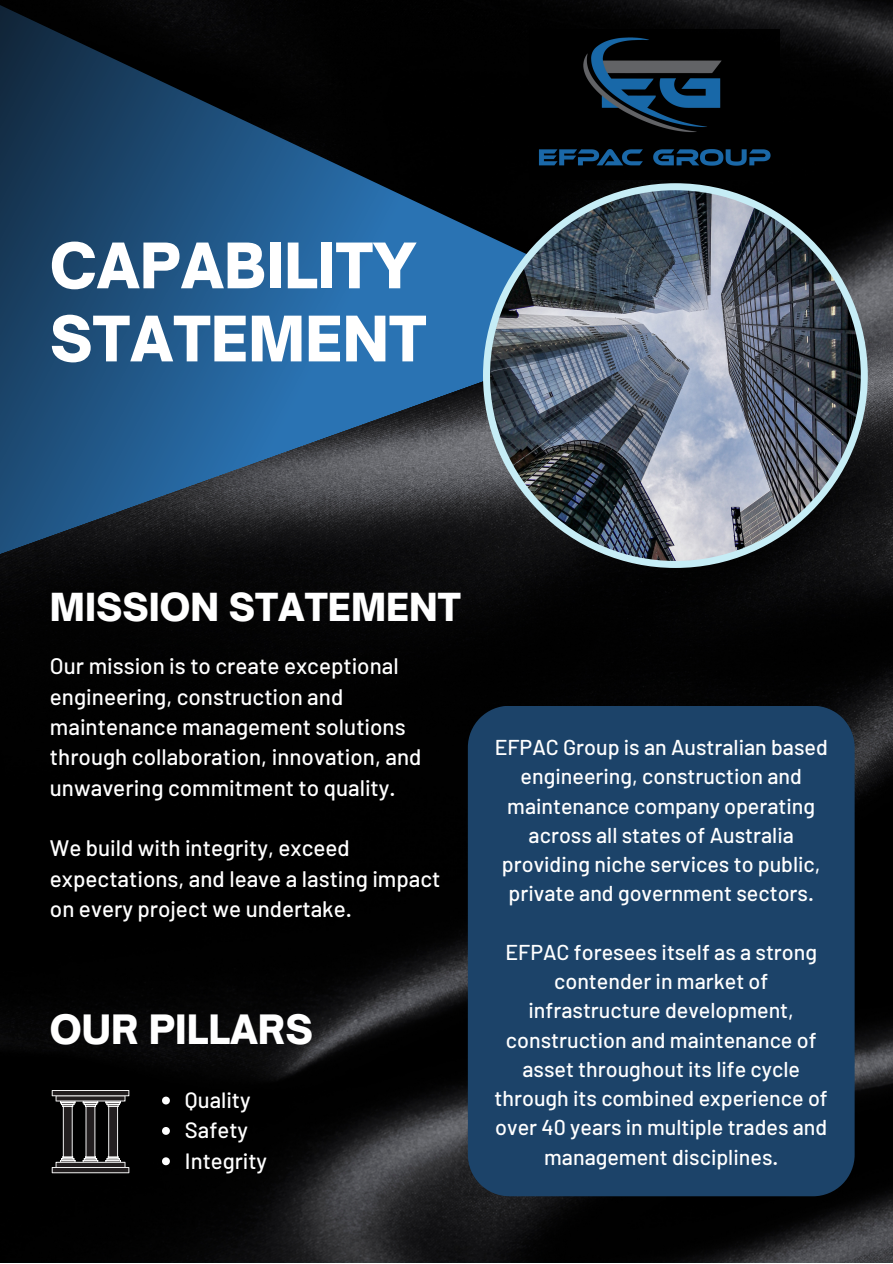
<style>
.page{position:relative;width:893px;height:1264px;background:#fff}
.page>*{position:absolute;margin:0;border:0;box-sizing:border-box;transform-origin:0 0}
.t1{font:900 60px "Open Sauce One";color:#fff}
.t2{font:900 38.7px "Open Sauce One";color:#fff}
.t3{font:900 37.05px "Open Sauce One";color:#fff}
.t4{font:500 22.35px/30.3px "Barlow";color:#fff}
.t5{font:500 22.05px "Barlow";color:#fff}
.t6{font:500 21.45px/29.2px "Barlow";color:#fff;text-align:center}
</style>
<div class="page">
<img style="left:0;top:0;width:892px;height:1262px">
<svg style="left:0;top:0;width:661px;height:610px;background:#193651"></svg>
<div style="left:468px;top:705px;width:386px;height:491px;background:#1c4369"></div>
<svg style="left:483px;top:183px;width:384px;height:385px;background:#555f6c"></svg>
<svg style="left:52px;top:1090px;width:77px;height:83px;background:#383637"></svg>
<img style="left:529px;top:30px;width:250px;height:149px">
<svg style="left:162px;top:1096px;width:8px;height:8px"></svg>
<svg style="left:162px;top:1126px;width:8px;height:8px"></svg>
<svg style="left:162px;top:1157px;width:8px;height:8px"></svg>
<p class="t1" style="left:50px;top:228px;width:368px">CAPABILITY</p>
<p class="t1" style="left:50px;top:301px;width:378px">STATEMENT</p>
<p class="t3" style="left:50px;top:584px;width:412px">MISSION STATEMENT</p>
<p class="t4" style="left:50px;top:650px;width:373px">Our mission is to create exceptional engineering, construction and maintenance management solutions through collaboration, innovation, and unwavering commitment to quality.</p>
<p class="t4" style="left:50px;top:832px;width:392px">We build with integrity, exceed expectations, and leave a lasting impact on every project we undertake.</p>
<p class="t2" style="left:50px;top:1005px;width:264px">OUR PILLARS</p>
<p class="t5" style="left:185px;top:1085px;width:67px">Quality</p>
<p class="t5" style="left:185px;top:1116px;width:65px">Safety</p>
<p class="t5" style="left:185px;top:1146px;width:84px">Integrity</p>
<p class="t6" style="left:494px;top:732px;width:334px">EFPAC Group is an Australian based engineering, construction and maintenance company operating across all states of Australia providing niche services to public, private and government sectors.</p>
<p class="t6" style="left:494px;top:936px;width:334px">EFPAC foresees itself as a strong contender in market of infrastructure development, construction and maintenance of asset throughout its life cycle through its combined experience of over 40 years in multiple trades and management disciplines.</p>
</div>
